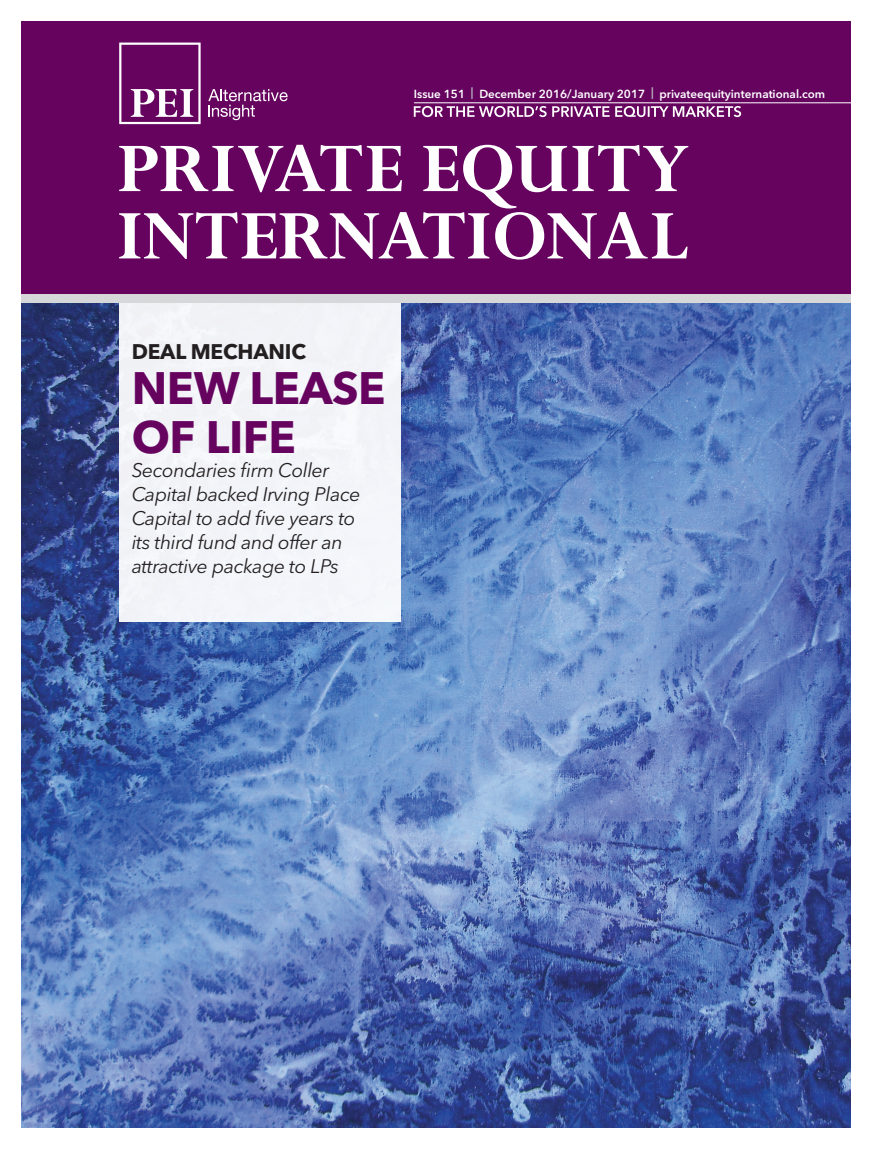
<style>
.page{position:relative;width:872px;height:1149px;background:#fff}
.page>*{position:absolute;margin:0;border:0;box-sizing:border-box;transform-origin:0 0}
.Main_story_headline{font:700 45px/48px "Avenir Next LT Pro";letter-spacing:-.01em;color:#65035f}
.Main_story_headline-2{font:700 21px "Avenir Next LT Pro";letter-spacing:-.01em;color:#231f20}
.Standfirst{font:italic 19.5px/24px "Avenir Next LT Pro";letter-spacing:-.02em;color:#231f20}
.Issue_Date_line{font:600 11.7px "Avenir Next LT Pro";color:#fff}
.s1{color:#bcbdc0}
</style>
<div class="page">
<img style="left:21px;top:304px;width:829px;height:823px">
<div style="left:21px;top:21px;width:829px;height:277px;background:#65035f"></div>
<svg style="left:119px;top:145px;width:569px;height:114px"></svg>
<svg style="left:119px;top:43px;width:82px;height:81px"></svg>
<svg style="left:208px;top:89px;width:80px;height:31px"></svg>
<svg style="left:414px;top:106px;width:327px;height:11px"></svg>
<hr style="left:414px;top:102px;width:458px;height:1px;background:#fff">
<div style="left:119px;top:302px;width:281px;height:319px;background:#f2f4f9"></div>
<div style="left:21px;top:294px;width:829px;height:9px;background:#d5d7d8"></div>
<p class="Issue_Date_line" style="left:414px;top:87px;width:413px">Issue 151 <span class="s1">|</span> December 2016/January 2017 <span class="s1">|</span> privateequityinternational.com</p>
<p class="Main_story_headline-2" style="left:132px;top:339px;width:176px">DEAL MECHANIC</p>
<p class="Main_story_headline" style="left:132px;top:364px;width:255px">NEW LEASE<br>OF LIFE</p>
<p class="Standfirst" style="left:132px;top:457px;width:230px">Secondaries firm Coller<br>Capital backed Irving Place<br>Capital to add five years to its third fund and offer an attractive package to LPs</p>
</div>
